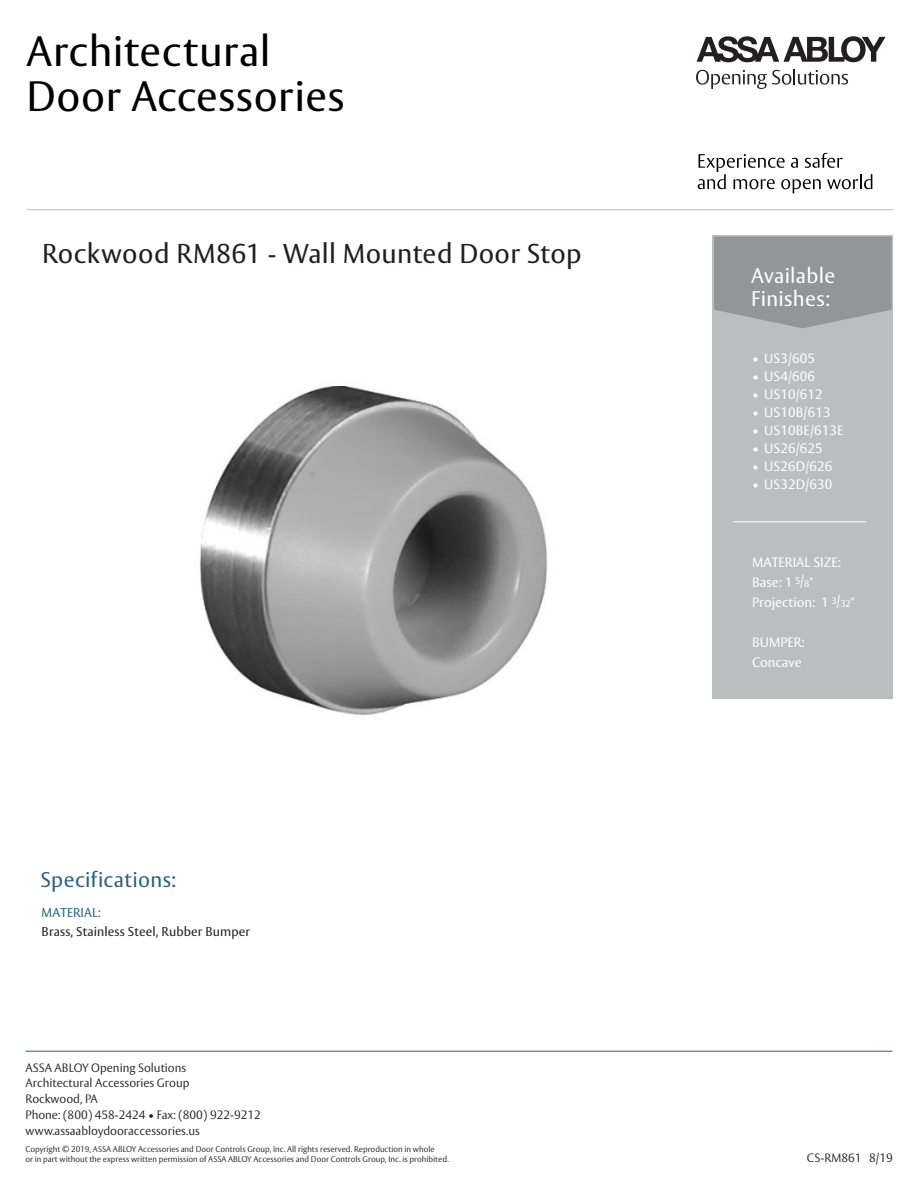
<style>
.page{position:relative;width:918px;height:1188px;background:#fff}
.page>*{position:absolute;margin:0;border:0;box-sizing:border-box;transform-origin:0 0}
.t1{font:42px/45.8px "ASSA Vesta";letter-spacing:.015em;color:#000}
.t2{font:27px "ASSA Vesta";letter-spacing:.01em;color:#231f20}
.t3{font:21px/22.5px "ASSA Vesta";letter-spacing:.015em;color:#fff}
.t4{font:21px "ASSA Vesta";letter-spacing:.015em;color:#2b627f}
.t5{font:13.5px "ASSA Vesta";letter-spacing:.01em;color:#fff}
.t6{font:12.75px "ASSA Vesta";letter-spacing:.01em;color:#231f20}
.t7{font:12.75px "ASSA Vesta";letter-spacing:.01em;color:#2b627f}
.t8{font:300 12px "ASSA Vesta";color:#231f20}
.t9{font:300 8.25px/9.8px "ASSA Vesta";color:#231f20}
.s1{font-size:9.45px}
</style>
<div class="page">
<div style="left:713px;top:235px;width:180px;height:464px;background:#bcbdc0"></div>
<svg style="left:714px;top:237px;width:178px;height:91px"></svg>
<hr style="left:27px;top:209px;width:867px;height:1px;background:#bcbdc0">
<hr style="left:26px;top:1051px;width:866px;height:1px;background:#2b627f">
<hr style="left:733px;top:522px;width:133px;height:1px;background:#fff">
<img style="left:199px;top:386px;width:349px;height:329px">
<svg style="left:697px;top:36px;width:189px;height:26px"></svg>
<svg style="left:696px;top:69px;width:152px;height:20px"></svg>
<svg style="left:698px;top:153px;width:174px;height:40px"></svg>
<p class="t1" style="left:27px;top:30px;width:319px">Architectural<br>Door Accessories</p>
<p class="t2" style="left:42px;top:237px;width:541px">Rockwood RM861 - Wall Mounted Door Stop</p>
<p class="t4" style="left:41px;top:867px;width:137px">Specifications:</p>
<p class="t7" style="left:42px;top:905px;width:61px">MATERIAL:</p>
<p class="t6" style="left:42px;top:924px;width:210px">Brass, Stainless Steel, Rubber Bumper</p>
<p class="t8" style="left:26px;top:1060px;width:162px">ASSA ABLOY Opening Solutions</p>
<p class="t8" style="left:26px;top:1076px;width:166px">Architectural Accessories Group</p>
<p class="t8" style="left:26px;top:1092px;width:74px">Rockwood, PA</p>
<p class="t8" style="left:26px;top:1107px;width:237px">Phone: (800) 458-2424 • Fax: (800) 922-9212</p>
<p class="t8" style="left:26px;top:1123px;width:176px">www.assaabloydooraccessories.us</p>
<p class="t9" style="left:26px;top:1144px;width:425px">Copyright © 2019, ASSA ABLOY Accessories and Door Controls Group, Inc. All rights reserved. Reproduction in whole<br>or in part without the express written permission of ASSA ABLOY Accessories and Door Controls Group, Inc. is prohibited.</p>
<p class="t3" style="left:751px;top:265px;width:86px">Available<br>Finishes:</p>
<p class="t5" style="left:752px;top:350px;width:64px">• US3/605</p>
<p class="t5" style="left:752px;top:368px;width:64px">• US4/606</p>
<p class="t5" style="left:752px;top:386px;width:72px">• US10/612</p>
<p class="t5" style="left:752px;top:404px;width:80px">• US10B/613</p>
<p class="t5" style="left:752px;top:422px;width:93px">• US10BE/613E</p>
<p class="t5" style="left:752px;top:440px;width:72px">• US26/625</p>
<p class="t5" style="left:752px;top:458px;width:82px">• US26D/626</p>
<p class="t5" style="left:752px;top:476px;width:82px">• US32D/630</p>
<p class="t5" style="left:752px;top:554px;width:90px">MATERIAL SIZE:</p>
<p class="t5" style="left:752px;top:574px;width:63px">Base: 1 <sup>5</sup>/<span class="s1">8</span>"</p>
<p class="t5" style="left:752px;top:594px;width:104px">Projection: 1 <sup>3</sup>/<span class="s1">32</span>"</p>
<p class="t5" style="left:752px;top:634px;width:54px">BUMPER:</p>
<p class="t5" style="left:752px;top:654px;width:51px">Concave</p>
<p class="t8" style="left:807px;top:1151px;width:87px">CS-RM861 8/19</p>
</div>
